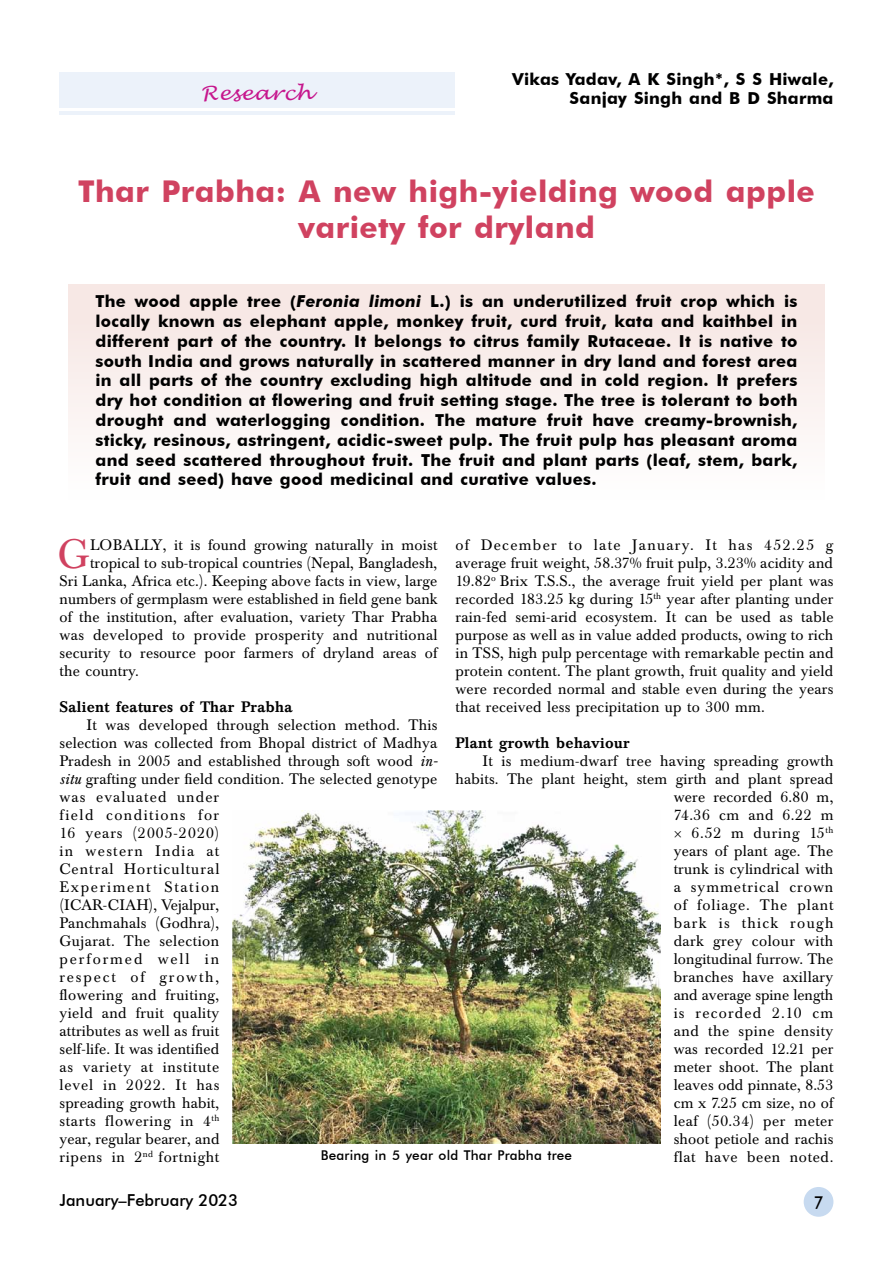
<style>
.page{position:relative;width:893px;height:1263px;background:#fff}
.page>*{position:absolute;margin:0;border:0;box-sizing:border-box;transform-origin:0 0}
.t1{font:40.5px "Baskerville BE";color:#d04260}
.t2{font:700 30px/36px "Futura BT";letter-spacing:.015em;color:#d04260;text-align:center}
.t3{font:italic 19.5px "Lucida Handwriting";letter-spacing:.015em;color:#c6168d;scale:1.1 1}
.t4{font:500 18px "Futura BT";color:#000;scale:.9 1}
.t5{font:700 16.5px/19.8px "Futura BT";letter-spacing:.015em;color:#000;text-align:justify}
.t6{font:500 16.5px "Futura BT";color:#000}
.t7{font:15px/18px "Baskerville BE";letter-spacing:.015em;color:#000}
.t8{font:500 15px "Baskerville BE";letter-spacing:.015em;color:#000}
.t9{font:15px "Baskerville BE";letter-spacing:.045em;color:#000}
.t10{font:500 13.5px "Futura BT";letter-spacing:.015em;color:#000}
.s1{font-style:italic}
</style>
<div class="page">
<div style="left:804px;top:1187px;width:29px;height:30px;background:#c7daf0;border-radius:50%"></div>
<div style="left:68px;top:284px;width:756px;height:216px;background:linear-gradient(to bottom,#f6e5e1,#fefefe)"></div>
<img style="left:232px;top:811px;width:429px;height:332px">
<div style="left:60px;top:72px;width:395px;height:36px;background:#ecf2fa"></div>
<hr style="left:60px;top:111px;width:395px;height:3px;background:#ecf2fa">
<h3 class="t3" style="left:201px;top:81px;width:102px">Research</h3>
<p class="t5" style="left:512px;top:69px;width:323px;text-align:right">Vikas Yadav, A K Singh*, S S Hiwale,<br>Sanjay Singh and B D Sharma</p>
<h2 class="t2" style="left:78px;top:174px;width:738px">Thar Prabha: A new high-yielding wood apple variety for dryland</h2>
<p class="t5" style="left:96px;top:291px;width:703px">The wood apple tree (<span class="s1">Feronia limoni</span> L.) is an underutilized fruit crop which is locally known as elephant apple, monkey fruit, curd fruit, kata and kaithbel in different part of the country. It belongs to citrus family Rutaceae. It is native to south I ndia and grows naturally in scattered manner in dry land and forest area in all parts of the country excluding high altitude and in cold region. It prefers dry hot condition at flowering and fruit setting stage. The tree is tolerant to both drought and waterlogging condition. The mature fruit have creamy-brownish, sticky, resinous, astringent, acidic-sweet pulp. The fruit pulp has pleasant aroma and seed scattered throughout fruit. The fruit and plant parts (leaf, stem, bark, fruit and seed) have good medicinal and curative values.</p>
<h1 class="t1" style="left:58px;top:531px;width:34px">G</h1>
<p class="t7" style="left:90px;top:536px;width:349px">lobally, it is found growing naturally in moist</p>
<p class="t7" style="left:455px;top:536px;width:380px;text-align:justify">of December to late January. It has 452.25 g average fruit weight, 58.37% fruit pulp, 3.23% acidity and 19.82<sup>o</sup> Brix T.S.S., the average fruit yield per plant was recorded 183.25 kg during 15<sup>th</sup> year after planting under rain-fed semi-arid ecosystem. It can be used as table purpose as well as in value added products, owing to rich in TSS, high pulp percentage with remarkable pectin and protein content. The plant growth, fruit quality and yield were recorded normal and stable even during the years that received less precipitation up to 300 mm.</p>
<p class="t8" style="left:455px;top:734px;width:176px">Plant growth behaviour</p>
<p class="t7" style="left:455px;top:752px;width:380px;text-align:right">It is medium-dwarf tree having spreading growth habits. The plant height, stem girth and plant spread were recorded 6.80 m,<br>74.36 cm and 6.22 m<br>6.52 m during 15<sup>th<br></sup>years of plant age. The<br>trunk is cylindrical with<br>a symmetrical crown<br>of foliage. The plant<br>bark is thick rough<br>dark grey colour with<br>longitudinal furrow. The<br>branches have axillary<br>and average spine length<br>is recorded 2.10 cm<br>and the spine density<br>was recorded 12.21 per<br>meter shoot. The plant<br>leaves odd pinnate, 8.53<br>cm x 7.25 cm size, no of<br>leaf (50.34) per meter<br>shoot petiole and rachis</p>
<p class="t10" style="left:321px;top:1147px;width:253px">Bearing in 5 year old Thar Prabha tree</p>
<p class="t9" style="left:674px;top:1148px;width:161px">flat have been noted.</p>
<p class="t7" style="left:90px;top:554px;width:349px">tropical to sub-tropical countries (Nepal, Bangladesh,</p>
<p class="t7" style="left:60px;top:572px;width:379px">Sri Lanka, Africa etc.). Keeping above facts in view, large</p>
<p class="t7" style="left:60px;top:590px;width:380px">numbers of germplasm were established in field gene bank</p>
<p class="t7" style="left:60px;top:608px;width:380px">of the institution, after evaluation, variety Thar Prabha</p>
<p class="t7" style="left:60px;top:626px;width:380px">was developed to provide prosperity and nutritional</p>
<p class="t7" style="left:60px;top:644px;width:379px">security to resource poor farmers of dryland areas of</p>
<p class="t7" style="left:60px;top:662px;width:81px">the country.</p>
<p class="t8" style="left:60px;top:698px;width:234px">Salient features of Thar Prabha</p>
<p class="t7" style="left:60px;top:716px;width:380px;text-indent:27px">It was developed through selection method. This selection was collected from Bhopal district of Madhya<br>Pradesh in 2005 and established through soft wood <span class="s1">in&shy;situ</span> grafting under field condition. The selected genotype was evaluated under<br>field conditions for<br>16 years (2005-2020)<br>in western India at<br>Central Horticultural<br>Experiment Station<br>(ICAR-CIAH), Vejalpur,<br>Panchmahals (Godhra),<br>Gujarat. The selection<br>performed well in<br>respect of growth,<br>flowering and fruiting,<br>yield and fruit quality<br>attributes as well as fruit<br>self-life. It was identified<br>as variety at institute<br>level in 2022. It has<br>spreading growth habit,<br>starts flowering in 4<sup>th<br></sup>year, regular bearer, and<br>ripens in 2<sup>nd</sup> fortnight</p>
<p class="t6" style="left:60px;top:1190px;width:180px">January–February 2023</p>
<p class="t4" style="left:814px;top:1191px;width:12px">7</p>
</div>
